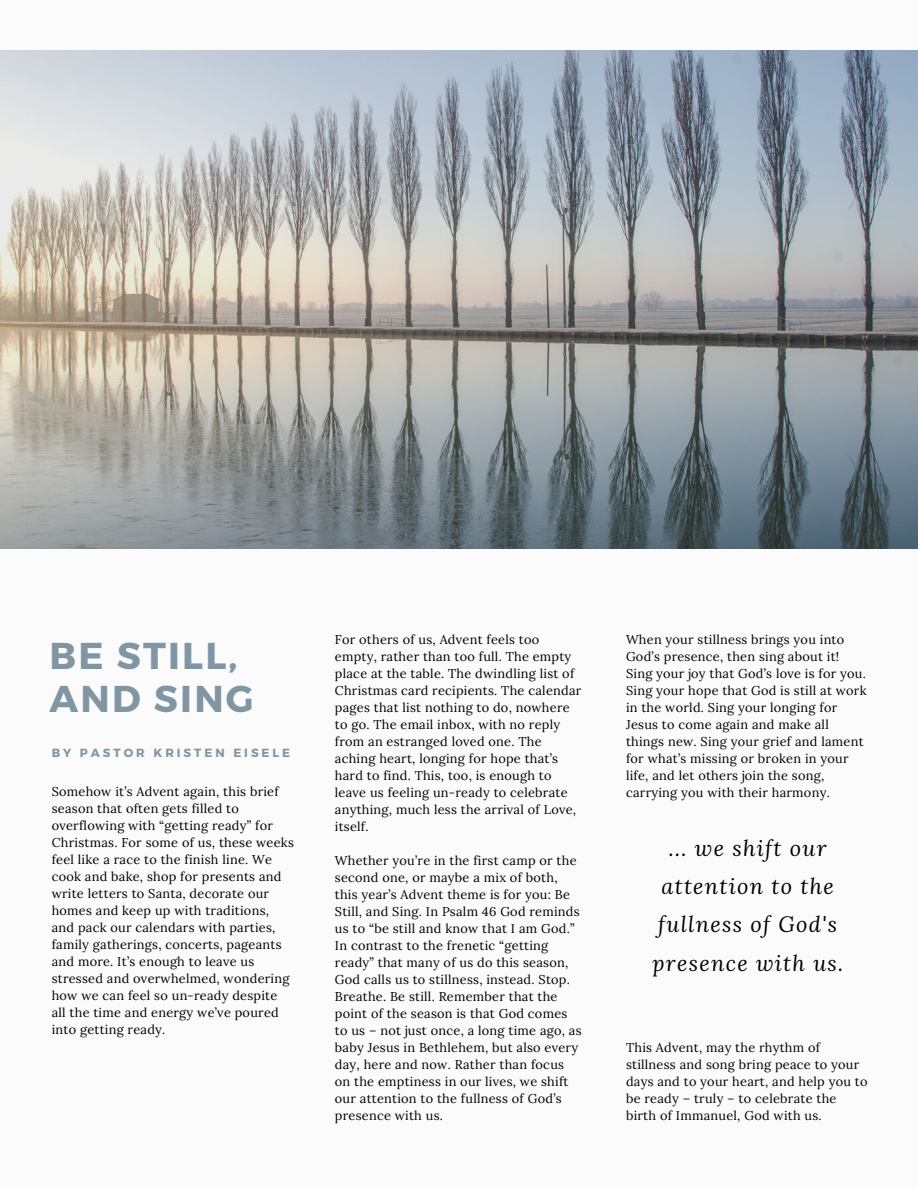
<style>
.page{position:relative;width:918px;height:1188px;background:#fbfbfb}
.page>*{position:absolute;margin:0;border:0;box-sizing:border-box;transform-origin:0 0}
.t1{font:700 37.35px/42.3px "Montserrat";letter-spacing:.06em;color:#8096a4}
.t2{font:italic 21.75px/38.2px "Lora";letter-spacing:.06em;color:#000;text-align:center}
.t3{font:12.75px/17px "Lora";letter-spacing:.02em;color:#000}
.t4{font:700 11.85px "Montserrat";letter-spacing:.25em;color:#8096a4}
</style>
<div class="page">
<img style="left:0;top:50px;width:918px;height:499px">
<h1 class="t1" style="left:50px;top:633px;width:206px">BE STILL,<br>AND SING</h1>
<p class="t4" style="left:52px;top:745px;width:240px">BY PASTOR KRISTEN EISELE</p>
<p class="t3" style="left:52px;top:783px;width:244px">Somehow it’s Advent again, this brief season that often gets filled to overflowing with “getting ready” for Christmas. For some of us, these weeks feel like a race to the finish line. We cook and bake, shop for presents and write letters to Santa, decorate our homes and keep up with traditions, and pack our calendars with parties, family gatherings, concerts, pageants and more. It’s enough to leave us stressed and overwhelmed, wondering how we can feel so un-ready despite all the time and energy we’ve poured into getting ready.</p>
<p class="t3" style="left:335px;top:631px;width:248px">For others of us, Advent feels too empty, rather than too full. The empty place at the table. The dwindling list of Christmas card recipients. The calendar pages that list nothing to do, nowhere to go. The email inbox, with no reply from an estranged loved one. The aching heart, longing for hope that’s hard to find. This, too, is enough to leave us feeling un-ready to celebrate anything, much less the arrival of Love, itself.</p>
<p class="t3" style="left:335px;top:852px;width:248px">Whether you’re in the first camp or the second one, or maybe a mix of both, this year’s Advent theme is for you: Be Still, and Sing. In Psalm 46 God reminds us to “be still and know that I am God.” In contrast to the frenetic “getting ready” that many of us do this season, God calls us to stillness, instead. Stop.<br>Breathe. Be still. Remember that the point of the season is that God comes to us – not just once, a long time ago, as baby Jesus in Bethlehem, but also every day, here and now. Rather than focus on the emptiness in our lives, we shift our attention to the fullness of God’s presence with us.</p>
<p class="t3" style="left:626px;top:631px;width:242px">When your stillness brings you into God’s presence, then sing about it!<br>Sing your joy that God’s love is for you.<br>Sing your hope that God is still at work in the world. Sing your longing for Jesus to come again and make all things new. Sing your grief and lament for what’s missing or broken in your life, and let others join the song, carrying you with their harmony.</p>
<h2 class="t2" style="left:652px;top:828px;width:193px">... we shift our attention to the fullness of God's presence with us.</h2>
<p class="t3" style="left:626px;top:1039px;width:243px">This Advent, may the rhythm of stillness and song bring peace to your days and to your heart, and help you to be ready – truly – to celebrate the birth of Immanuel, God with us.</p>
</div>
